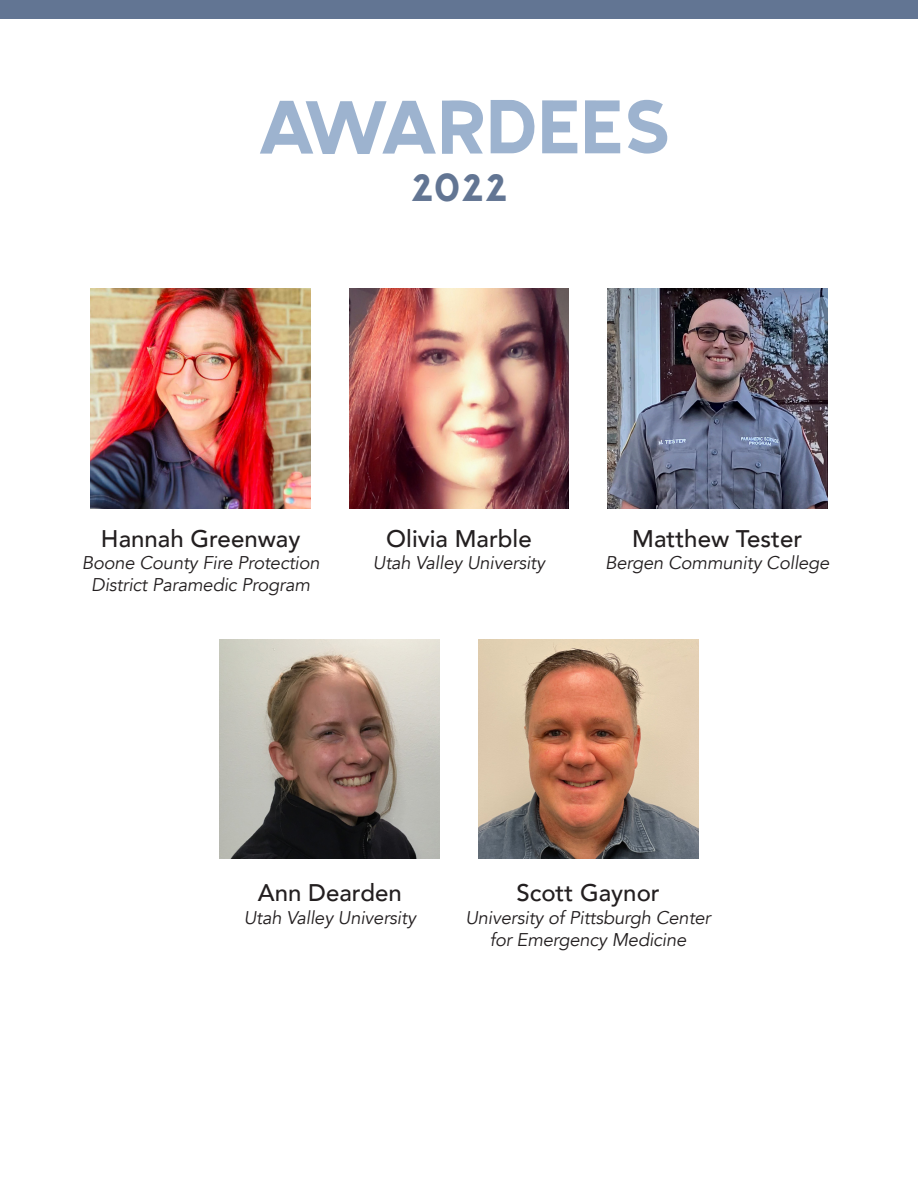
<style>
.page{position:relative;width:918px;height:1188px;background:#fff}
.page>*{position:absolute;margin:0;border:0;box-sizing:border-box;transform-origin:0 0}
.t1{font:69px "Salmon";color:#9db3cf}
.t2{font:34.65px "Salmon";color:#627593}
.t3{font:500 24px "Avenir";color:#231f20}
.t4{font:italic 18.45px/21.1px "Avenir";letter-spacing:-.01em;color:#231f20;text-align:center}
</style>
<div class="page">
<div style="left:0;top:0;width:918px;height:18px;background:#627593"></div>
<img style="left:91px;top:288px;width:220px;height:220px">
<img style="left:349px;top:288px;width:220px;height:220px">
<img style="left:220px;top:639px;width:220px;height:220px">
<img style="left:607px;top:288px;width:220px;height:220px">
<img style="left:478px;top:639px;width:220px;height:220px">
<p class="t1" style="left:258px;top:89px;width:415px">AWARDEES</p>
<p class="t2" style="left:410px;top:168px;width:99px">2022</p>
<p class="t3" style="left:101px;top:518px;width:201px">Hannah Greenway</p>
<p class="t4" style="left:82px;top:553px;width:240px">Boone County Fire Protection<br>District Paramedic Program</p>
<p class="t3" style="left:386px;top:518px;width:147px">Olivia Marble</p>
<p class="t4" style="left:373px;top:553px;width:174px">Utah Valley University</p>
<p class="t3" style="left:632px;top:518px;width:171px">Matthew Tester</p>
<p class="t4" style="left:605px;top:553px;width:226px">Bergen Community College</p>
<p class="t3" style="left:258px;top:872px;width:145px">Ann Dearden</p>
<p class="t4" style="left:244px;top:907px;width:174px">Utah Valley University</p>
<p class="t3" style="left:516px;top:872px;width:145px">Scott Gaynor</p>
<p class="t4" style="left:466px;top:907px;width:247px;line-height:22.6px">University of Pittsburgh Center for Emergency Medicine</p>
</div>
